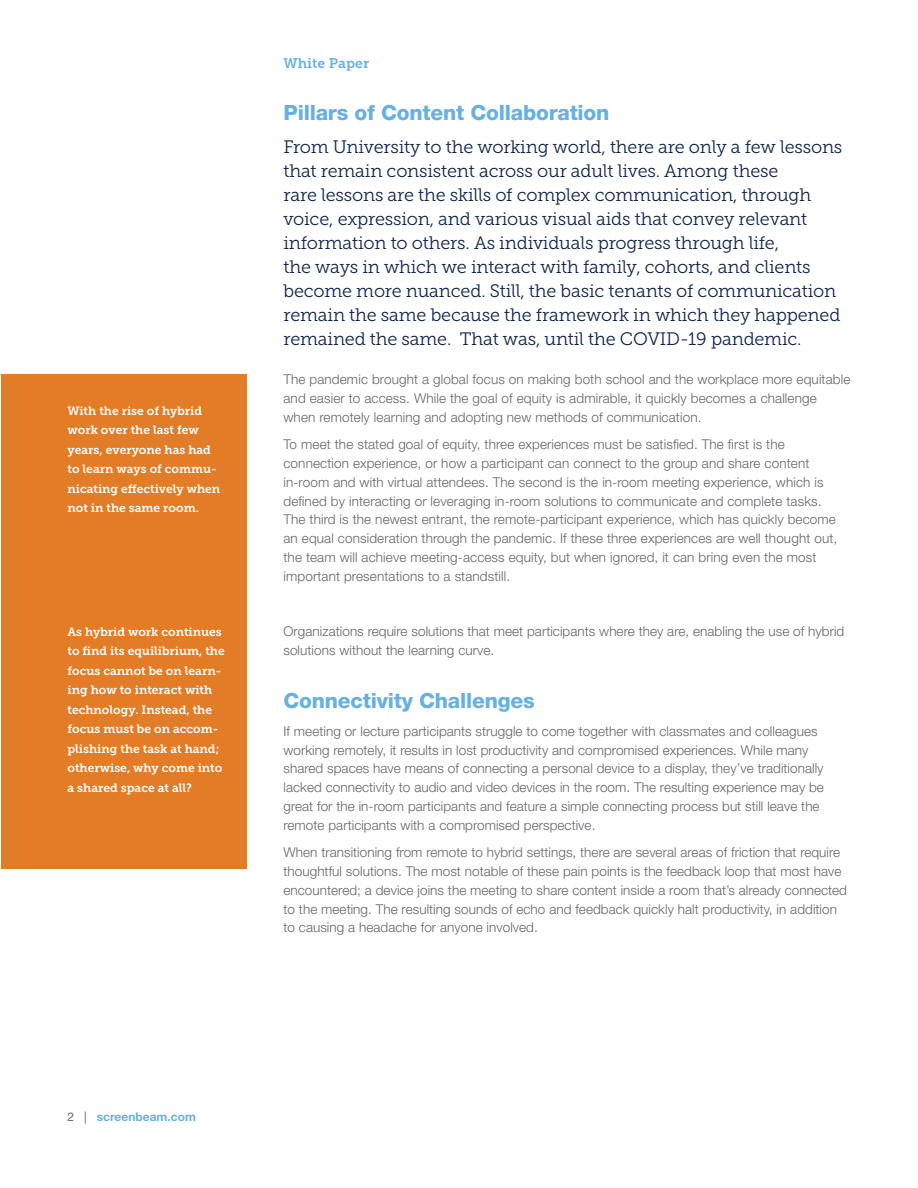
<style>
.page{position:relative;width:918px;height:1188px;background:#fff}
.page>*{position:absolute;margin:0;border:0;box-sizing:border-box;transform-origin:0 0}
.t1{font:800 21px "Helvetica Neue LT Std";letter-spacing:-.01em;color:#67b1e2}
.Intro{font:18px/24px "Museo Slab 300";letter-spacing:-.01em;color:#122649}
.t2{font:13.95px "Museo Slab 700";letter-spacing:.005em;color:#67b1e2}
.t3{font:300 13.5px/18.8px "Helvetica Neue LT Std";letter-spacing:.005em;color:#64656a}
.t4{font:12px/19.5px "Museo Slab 700";color:#fff}
.t5{font:700 12px "Helvetica Neue LT Std";color:#67b1e2}
.s1{font-weight:400;color:#64656a}
</style>
<div class="page">
<div style="left:1px;top:375px;width:246px;height:494px;background:#e27c26"></div>
<p class="t4" style="left:68px;top:401px;width:154px">With the rise of hybrid work over the last few years, everyone has had to learn ways of commu&shy;nicating effectively when not in the same room.</p>
<p class="t4" style="left:68px;top:622px;width:159px">As hybrid work continues to find its equilibrium, the focus cannot be on learn&shy;ing how to interact with technology. Instead, the focus must be on accom&shy;plishing the task at hand; otherwise, why come into a shared space at all?</p>
<p class="t2" style="left:284px;top:55px;width:87px">White Paper</p>
<h1 class="t1" style="left:284px;top:100px;width:328px">Pillars of Content Collaboration</h1>
<p class="Intro" style="left:284px;top:135px;width:560px">From University to the working world, there are only a few lessons that remain consistent across our adult lives. Among these<br>rare lessons are the skills of complex communication, through voice, expression, and various visual aids that convey relevant information to others. As individuals progress through life,<br>the ways in which we interact with family, cohorts, and clients become more nuanced. Still, the basic tenants of communication remain the same because the framework in which they happened remained the same. That was, until the COVID-19 pandemic.</p>
<p class="t3" style="left:284px;top:370px;width:568px">The pandemic brought a global focus on making both school and the workplace more equitable and easier to access. While the goal of equity is admirable, it quickly becomes a challenge when remotely learning and adopting new methods of communication.</p>
<p class="t3" style="left:284px;top:435px;width:555px">To meet the stated goal of equity, three experiences must be satisfied. The first is the connection experience, or how a participant can connect to the group and share content in-room and with virtual attendees. The second is the in-room meeting experience, which is defined by interacting or leveraging in-room solutions to communicate and complete tasks.<br>The third is the newest entrant, the remote-participant experience, which has quickly become an equal consideration through the pandemic. If these three experiences are well thought out, the team will achieve meeting-access equity, but when ignored, it can bring even the most important presentations to a standstill.</p>
<p class="t3" style="left:284px;top:622px;width:562px">Organizations require solutions that meet participants where they are, enabling the use of hybrid solutions without the learning curve.</p>
<h1 class="t1" style="left:284px;top:688px;width:253px">Connectivity Challenges</h1>
<p class="t3" style="left:284px;top:721px;width:542px">If meeting or lecture participants struggle to come together with classmates and colleagues working remotely, it results in lost productivity and compromised experiences. While many shared spaces have means of connecting a personal device to a display, they’ve traditionally lacked connectivity to audio and video devices in the room. The resulting experience may be great for the in-room participants and feature a simple connecting process but still leave the remote participants with a compromised perspective.</p>
<p class="t3" style="left:284px;top:843px;width:565px">When transitioning from remote to hybrid settings, there are several areas of friction that require thoughtful solutions. The most notable of these pain points is the feedback loop that most have encountered; a device joins the meeting to share content inside a room that’s already connected to the meeting. The resulting sounds of echo and feedback quickly halt productivity, in addition to causing a headache for anyone involved.</p>
<p class="t5" style="left:68px;top:1109px;width:130px"><span class="s1">2 |</span> screenbeam.com</p>
</div>
